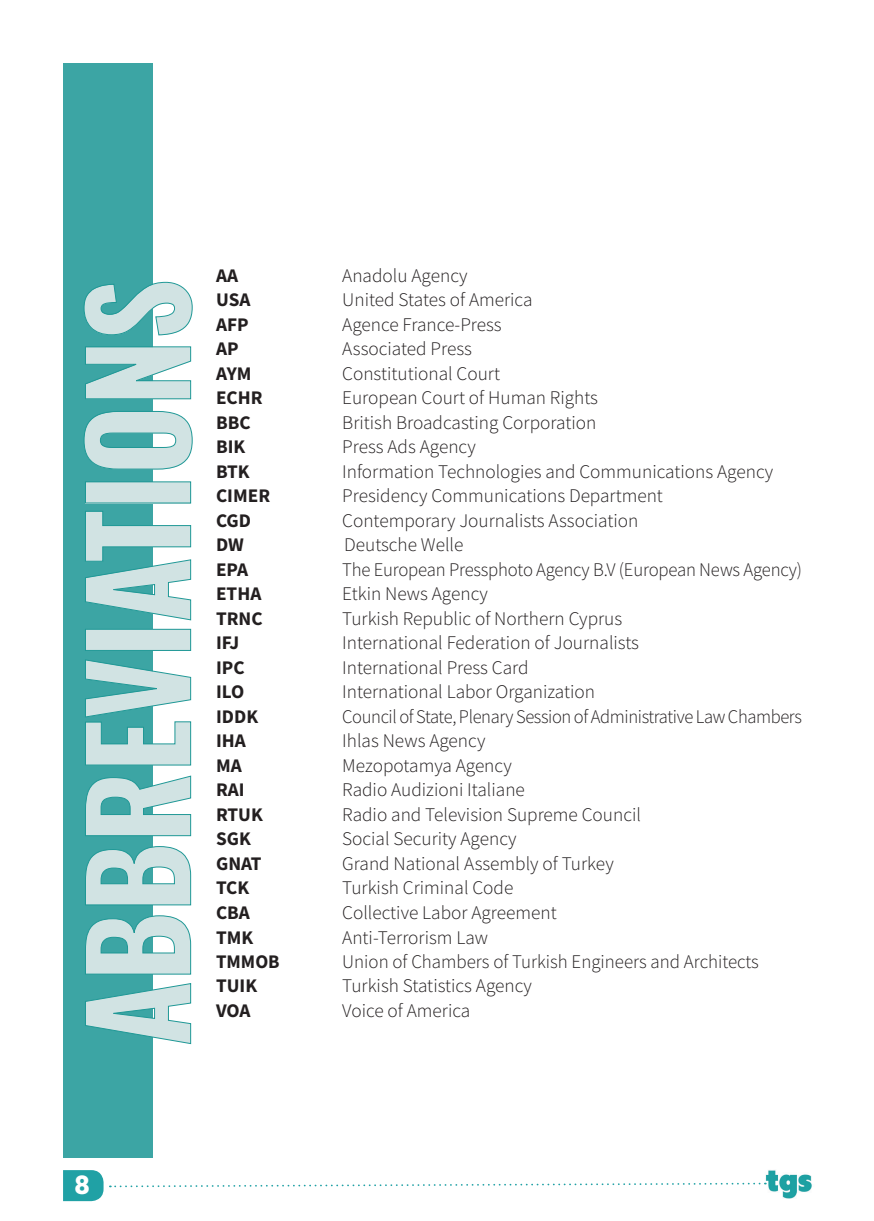
<style>
.page{position:relative;width:874px;height:1221px;background:#fff}
.page>*{position:absolute;margin:0;border:0;box-sizing:border-box;transform-origin:0 0}
.t1{font:700 129.67px "Oswald";color:#d1e3e3;scale:.91 1}
.t2{font:900 26.25px "Gotham Narrow";color:#fff}
.t3{font:300 19.25px "Source Sans Pro";color:#231f20}
.t4{font:700 19.25px "Source Sans Pro";color:#231f20}
.t5{font:300 19.25px "Source Sans Pro";letter-spacing:-.02em;color:#231f20;scale:.96 1}
</style>
<div class="page">
<img style="left:765px;top:1170px;width:47px;height:29px">
<svg style="left:110px;top:1182px;width:655px;height:6px"></svg>
<svg style="left:63px;top:1170px;width:40px;height:30px"></svg>
<div style="left:63px;top:63px;width:90px;height:1094px;background:#3ca5a4"></div>
<svg style="left:85px;top:983px;width:106px;height:61px"></svg>
<svg style="left:85px;top:915px;width:106px;height:59px"></svg>
<svg style="left:85px;top:846px;width:106px;height:59px"></svg>
<svg style="left:85px;top:775px;width:106px;height:61px"></svg>
<svg style="left:85px;top:659px;width:106px;height:106px"></svg>
<div style="left:85px;top:629px;width:106px;height:22px;border:1px solid #1f9896"></div>
<svg style="left:85px;top:511px;width:106px;height:110px"></svg>
<div style="left:85px;top:481px;width:106px;height:22px;border:1px solid #1f9896"></div>
<svg style="left:83px;top:411px;width:110px;height:59px"></svg>
<svg style="left:85px;top:346px;width:106px;height:53px"></svg>
<svg style="left:83px;top:281px;width:110px;height:55px"></svg>
<h1 class="t1" style="left:22px;top:1045px;width:843px;rotate:-90deg">ABBREVIATIONS</h1>
<p class="t4" style="left:216px;top:262px;width:24px">AA</p>
<p class="t3" style="left:342px;top:263px;width:127px">Anadolu Agency</p>
<p class="t4" style="left:216px;top:287px;width:36px">USA</p>
<p class="t3" style="left:342px;top:288px;width:192px">United States of America</p>
<p class="t4" style="left:216px;top:311px;width:34px">AFP</p>
<p class="t3" style="left:342px;top:312px;width:161px">Agence France-Press</p>
<p class="t4" style="left:216px;top:336px;width:24px">AP</p>
<p class="t3" style="left:342px;top:337px;width:131px">Associated Press</p>
<p class="t4" style="left:216px;top:360px;width:37px">AYM</p>
<p class="t3" style="left:342px;top:361px;width:159px">Constitutional Court</p>
<p class="t4" style="left:216px;top:385px;width:48px">ECHR</p>
<p class="t3" style="left:342px;top:386px;width:257px">European Court of Human Rights</p>
<p class="t4" style="left:216px;top:409px;width:36px">BBC</p>
<p class="t3" style="left:342px;top:410px;width:255px">British Broadcasting Corporation</p>
<p class="t4" style="left:216px;top:434px;width:31px">BIK</p>
<p class="t3" style="left:342px;top:435px;width:135px">Press Ads Agency</p>
<p class="t4" style="left:216px;top:458px;width:35px">BTK</p>
<p class="t3" style="left:342px;top:459px;width:432px">Information Technologies and Communications Agency</p>
<p class="t4" style="left:216px;top:483px;width:56px">CIMER</p>
<p class="t3" style="left:342px;top:484px;width:322px">Presidency Communications Department</p>
<p class="t4" style="left:216px;top:507px;width:36px">CGD</p>
<p class="t3" style="left:342px;top:508px;width:297px">Contemporary Journalists Association</p>
<p class="t4" style="left:216px;top:532px;width:29px">DW</p>
<p class="t3" style="left:344px;top:533px;width:121px">Deutsche Welle</p>
<p class="t4" style="left:216px;top:556px;width:34px">EPA</p>
<p class="t3" style="left:342px;top:557px;width:461px">The European Pressphoto Agency B.V (European News Agency)</p>
<p class="t4" style="left:216px;top:581px;width:47px">ETHA</p>
<p class="t3" style="left:342px;top:582px;width:147px">Etkin News Agency</p>
<p class="t4" style="left:216px;top:605px;width:48px">TRNC</p>
<p class="t3" style="left:342px;top:606px;width:281px">Turkish Republic of Northern Cyprus</p>
<p class="t4" style="left:216px;top:630px;width:25px">IFJ</p>
<p class="t3" style="left:342px;top:631px;width:298px">International Federation of Journalists</p>
<p class="t4" style="left:216px;top:654px;width:30px">IPC</p>
<p class="t3" style="left:342px;top:655px;width:188px">International Press Card</p>
<p class="t4" style="left:216px;top:679px;width:30px">ILO</p>
<p class="t3" style="left:342px;top:680px;width:254px">International Labor Organization</p>
<p class="t4" style="left:216px;top:703px;width:44px">IDDK</p>
<p class="t5" style="left:342px;top:704px;width:480px">Council of State, Plenary Session of Administrative Law Chambers</p>
<p class="t4" style="left:216px;top:728px;width:31px">IHA</p>
<p class="t3" style="left:342px;top:729px;width:145px">Ihlas News Agency</p>
<p class="t4" style="left:216px;top:752px;width:27px">MA</p>
<p class="t3" style="left:342px;top:753px;width:171px">Mezopotamya Agency</p>
<p class="t4" style="left:216px;top:777px;width:30px">RAI</p>
<p class="t3" style="left:342px;top:778px;width:184px">Radio Audizioni Italiane</p>
<p class="t4" style="left:216px;top:801px;width:48px">RTUK</p>
<p class="t3" style="left:342px;top:802px;width:300px">Radio and Television Supreme Council</p>
<p class="t4" style="left:216px;top:826px;width:36px">SGK</p>
<p class="t3" style="left:342px;top:827px;width:176px">Social Security Agency</p>
<p class="t4" style="left:216px;top:850px;width:47px">GNAT</p>
<p class="t3" style="left:342px;top:851px;width:273px">Grand National Assembly of Turkey</p>
<p class="t4" style="left:216px;top:875px;width:35px">TCK</p>
<p class="t3" style="left:342px;top:876px;width:173px">Turkish Criminal Code</p>
<p class="t4" style="left:216px;top:899px;width:35px">CBA</p>
<p class="t3" style="left:342px;top:900px;width:216px">Collective Labor Agreement</p>
<p class="t4" style="left:216px;top:924px;width:39px">TMK</p>
<p class="t3" style="left:342px;top:925px;width:147px">Anti-Terrorism Law</p>
<p class="t4" style="left:216px;top:948px;width:65px">TMMOB</p>
<p class="t3" style="left:342px;top:949px;width:418px">Union of Chambers of Turkish Engineers and Architects</p>
<p class="t4" style="left:216px;top:973px;width:43px">TUIK</p>
<p class="t3" style="left:342px;top:974px;width:191px">Turkish Statistics Agency</p>
<p class="t4" style="left:216px;top:997px;width:36px">VOA</p>
<p class="t3" style="left:342px;top:998px;width:130px">Voice of America</p>
<h2 class="t2" style="left:75px;top:1167px;width:16px">8</h2>
</div>
